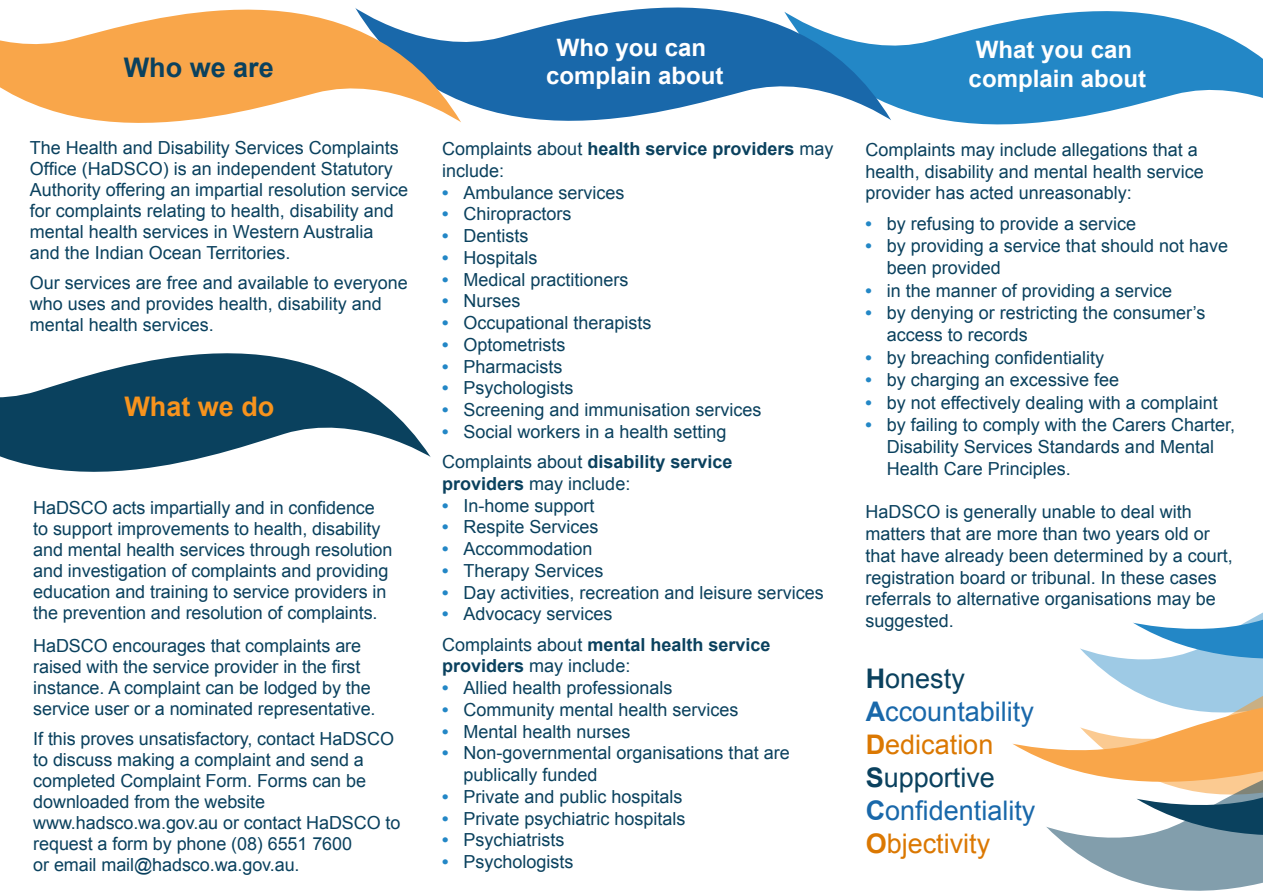
<style>
.page{position:relative;width:1263px;height:893px;background:#fff}
.page>*{position:absolute;margin:0;border:0;box-sizing:border-box;transform-origin:0 0}
.Paragraph_Style_1{font:27px "Arial";color:#1968aa}
.Paragraph_Style_1-2{font:27px "Arial";color:#db7802}
.Paragraph_Style_1-3{font:27px "Arial";color:#0a415e}
.t1{font:700 27px "Arial";color:#0a415e}
.t2{font:700 27px "Arial";color:#f7931d}
.t3{font:700 24px "Arial";color:#fff}
.t4{font:18px/21px "Arial";color:#0a415e}
.t5{font:700 18px/21.8px "Arial";color:#0a415e}
.s1{font-weight:700}
.s2{font-weight:700;color:#2387c6}
.s3{font-weight:400}
</style>
<div class="page">
<svg style="left:1012px;top:612px;width:251px;height:279px"></svg>
<svg style="left:0;top:353px;width:431px;height:119px;fill:#0a415e"></svg>
<svg style="left:891px;top:11px;width:372px;height:114px;fill:#2387c6"></svg>
<svg style="left:461px;top:7px;width:430px;height:114px;fill:#1968aa"></svg>
<svg style="left:0;top:8px;width:461px;height:115px;fill:#f9a64a"></svg>
<p class="t1" style="left:124px;top:50px;width:152px">Who we are</p>
<p class="t4" style="left:30px;top:138px;width:380px">The Health and Disability Services Complaints Office (HaDSCO) is an independent Statutory Authority offering an impartial resolution service for complaints relating to health, disability and mental health services in Western Australia<br>and the Indian Ocean Territories.</p>
<p class="t4" style="left:30px;top:272px;width:380px">Our services are free and available to everyone who uses and provides health, disability and mental health services.</p>
<p class="t2" style="left:124px;top:389px;width:152px">What we do</p>
<p class="t4" style="left:33px;top:497px;width:361px">HaDSCO acts impartially and in confidence to support improvements to health, disability and mental health services through resolution and investigation of complaints and providing education and training to service providers in the prevention and resolution of complaints.</p>
<p class="t4" style="left:33px;top:636px;width:344px">HaDSCO encourages that complaints are raised with the service provider in the first instance. A complaint can be lodged by the service user or a nominated representative.</p>
<p class="t4" style="left:33px;top:728px;width:362px">If this proves unsatisfactory, contact HaDSCO to discuss making a complaint and send a completed Complaint Form. Forms can be downloaded from the website</p>
<p class="t4" style="left:33px;top:812px;width:369px">www.hadsco.wa.gov.au or contact HaDSCO to request a form by phone (08) 6551 7600<br>or email mail@hadsco.wa.gov.au.</p>
<p class="t3" style="left:557px;top:31px;width:151px">Who you can</p>
<p class="t3" style="left:546px;top:60px;width:179px">complain about</p>
<p class="t4" style="left:442px;top:138px;width:393px;line-height:21.8px">Complaints about <span class="s1">health service providers</span> may include:</p>
<p class="t4" style="left:442px;top:182px;width:184px"><span class="s2">•</span> Ambulance services</p>
<p class="t4" style="left:442px;top:204px;width:131px"><span class="s2">•</span> Chiropractors</p>
<p class="t4" style="left:442px;top:225px;width:88px"><span class="s2">•</span> Dentists</p>
<p class="t4" style="left:442px;top:247px;width:97px"><span class="s2">•</span> Hospitals</p>
<p class="t4" style="left:442px;top:269px;width:188px"><span class="s2">•</span> Medical practitioners</p>
<p class="t4" style="left:442px;top:291px;width:80px"><span class="s2">•</span> Nurses</p>
<p class="t4" style="left:442px;top:312px;width:211px"><span class="s2">•</span> Occupational therapists</p>
<p class="t4" style="left:442px;top:334px;width:125px"><span class="s2">•</span> Optometrists</p>
<p class="t4" style="left:442px;top:356px;width:122px"><span class="s2">•</span> Pharmacists</p>
<p class="t4" style="left:442px;top:378px;width:133px"><span class="s2">•</span> Psychologists</p>
<p class="t4" style="left:442px;top:399px;width:321px"><span class="s2">•</span> Screening and immunisation services</p>
<p class="t4" style="left:442px;top:421px;width:286px"><span class="s2">•</span> Social workers in a health setting</p>
<p class="t4" style="left:442px;top:451px;width:292px;line-height:21.8px">Complaints about <span class="s1">disability service providers</span> may include:</p>
<p class="t4" style="left:442px;top:495px;width:154px"><span class="s2">•</span> In-home support</p>
<p class="t4" style="left:442px;top:517px;width:158px"><span class="s2">•</span> Respite Services</p>
<p class="t4" style="left:442px;top:538px;width:152px"><span class="s2">•</span> Accommodation</p>
<p class="t4" style="left:442px;top:560px;width:163px"><span class="s2">•</span> Therapy Services</p>
<p class="t4" style="left:442px;top:582px;width:383px"><span class="s2">•</span> Day activities, recreation and leisure services</p>
<p class="t4" style="left:442px;top:604px;width:172px"><span class="s2">•</span> Advocacy services</p>
<p class="t5" style="left:442px;top:634px;width:330px"><span class="s3">Complaints about</span> mental health service providers <span class="s3">may include:</span></p>
<p class="t4" style="left:442px;top:677px;width:232px"><span class="s2">•</span> Allied health professionals</p>
<p class="t4" style="left:442px;top:699px;width:298px"><span class="s2">•</span> Community mental health services</p>
<p class="t4" style="left:442px;top:721px;width:190px"><span class="s2">•</span> Mental health nurses</p>
<p class="t4" style="left:463px;top:742px;width:328px;line-height:21.8px;text-indent:-21px"><span class="s2">•</span> Non-governmental organisations that are publically funded</p>
<p class="t4" style="left:442px;top:786px;width:242px"><span class="s2">•</span> Private and public hospitals</p>
<p class="t4" style="left:442px;top:808px;width:245px"><span class="s2">•</span> Private psychiatric hospitals</p>
<p class="t4" style="left:442px;top:830px;width:124px"><span class="s2">•</span> Psychiatrists</p>
<p class="t4" style="left:442px;top:851px;width:133px"><span class="s2">•</span> Psychologists</p>
<p class="t3" style="left:976px;top:34px;width:158px">What you can</p>
<p class="t3" style="left:969px;top:62px;width:179px">complain about</p>
<p class="t4" style="left:866px;top:139px;width:340px;line-height:21.8px">Complaints may include allegations that a health, disability and mental health service provider has acted unreasonably:</p>
<p class="t4" style="left:866px;top:213px;width:272px"><span class="s2">•</span> by refusing to provide a service</p>
<p class="t4" style="left:887px;top:235px;width:343px;line-height:21.8px;text-indent:-21px"><span class="s2">•</span> by providing a service that should not have been provided</p>
<p class="t4" style="left:866px;top:280px;width:308px"><span class="s2">•</span> in the manner of providing a service</p>
<p class="t4" style="left:887px;top:302px;width:320px;line-height:21.8px;text-indent:-21px"><span class="s2">•</span> by denying or restricting the consumer’s access to records</p>
<p class="t4" style="left:866px;top:347px;width:240px"><span class="s2">•</span> by breaching confidentiality</p>
<p class="t4" style="left:866px;top:369px;width:255px"><span class="s2">•</span> by charging an excessive fee</p>
<p class="t4" style="left:866px;top:392px;width:354px"><span class="s2">•</span> by not effectively dealing with a complaint</p>
<p class="t4" style="left:887px;top:414px;width:350px;line-height:21.8px;text-indent:-21px"><span class="s2">•</span> by failing to comply with the Carers Charter,<br>Disability Services Standards and Mental<br>Health Care Principles.</p>
<p class="t4" style="left:866px;top:501px;width:369px;line-height:21.8px">HaDSCO is generally unable to deal with matters that are more than two years old or that have already been determined by a court, registration board or tribunal. In these cases referrals to alternative organisations may be suggested.</p>
<p class="Paragraph_Style_1-3" style="left:866px;top:661px;width:101px"><span class="s1">H</span>onesty</p>
<p class="Paragraph_Style_1" style="left:866px;top:694px;width:170px"><span class="s1">A</span>ccountability</p>
<p class="Paragraph_Style_1-2" style="left:866px;top:727px;width:129px"><span class="s1">D</span>edication</p>
<p class="Paragraph_Style_1-3" style="left:866px;top:760px;width:131px"><span class="s1">S</span>upportive</p>
<p class="Paragraph_Style_1" style="left:866px;top:793px;width:171px"><span class="s1">C</span>onfidentiality</p>
<p class="Paragraph_Style_1-2" style="left:866px;top:826px;width:126px"><span class="s1">O</span>bjectivity</p>
</div>
